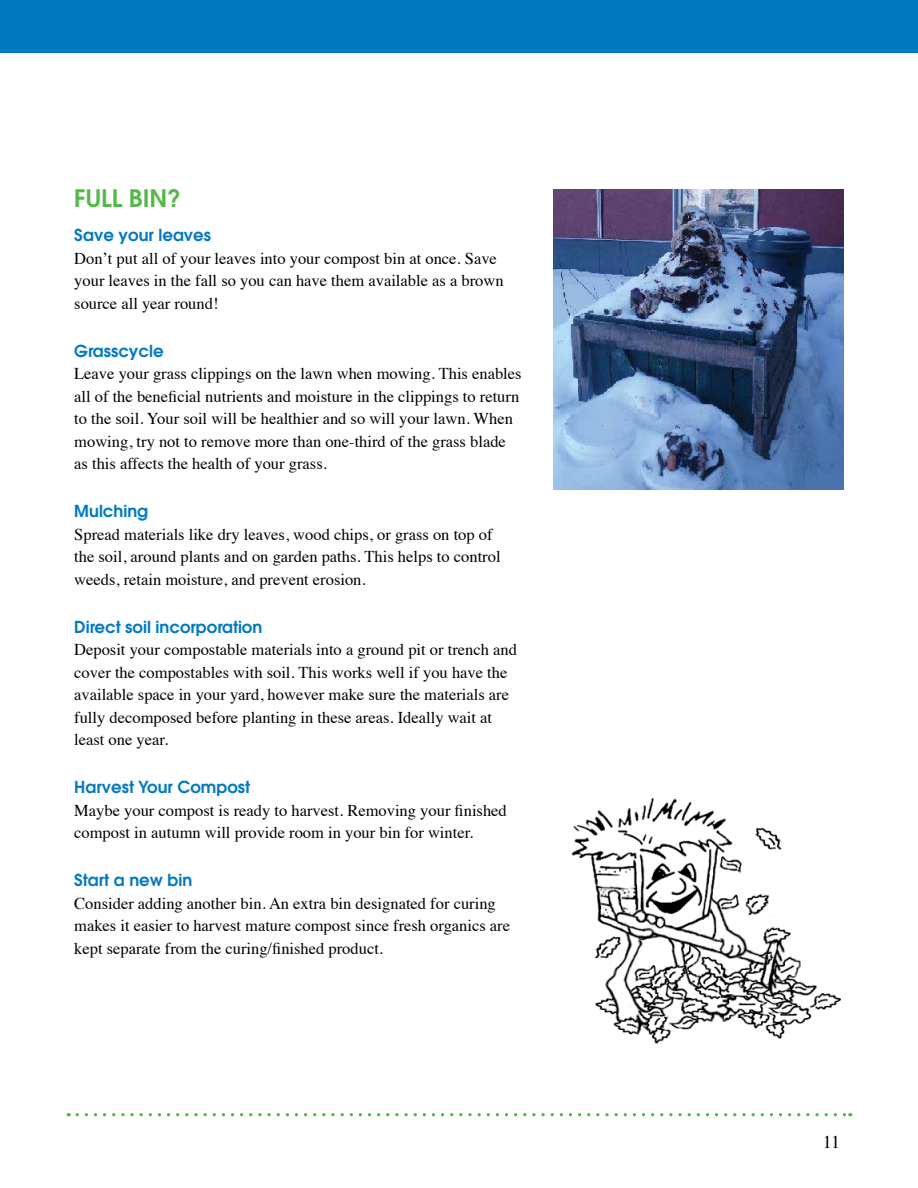
<style>
.page{position:relative;width:918px;height:1188px;background:#fff}
.page>*{position:absolute;margin:0;border:0;box-sizing:border-box;transform-origin:0 0}
.t1{font:600 24px "ITC Avant Garde Std";color:#54b948}
.t2{font:18px "Times";color:#000}
.t3{font:16.5px/22.5px "Times";color:#000}
.t4{font:600 16.5px "ITC Avant Garde Std";color:#0079c1}
</style>
<div class="page">
<div style="left:0;top:0;width:918px;height:53px;background:#0079c1"></div>
<svg style="left:77px;top:1113px;width:774px;height:3px"></svg>
<img style="left:571px;top:798px;width:270px;height:246px">
<img style="left:554px;top:190px;width:290px;height:300px">
<h1 class="t1" style="left:74px;top:182px;width:108px">FULL BIN?</h1>
<p class="t4" style="left:74px;top:224px;width:138px">Save your leaves</p>
<p class="t3" style="left:74px;top:246px;width:431px">Don’t put all of your leaves into your compost bin at once. Save your leaves in the fall so you can have them available as a brown source all year round!</p>
<p class="t4" style="left:74px;top:340px;width:91px">Grasscycle</p>
<p class="t3" style="left:74px;top:361px;width:449px">Leave your grass clippings on the lawn when mowing. This enables all of the beneficial nutrients and moisture in the clippings to return to the soil. Your soil will be healthier and so will your lawn. When mowing, try not to remove more than one-third of the grass blade as this affects the health of your grass.</p>
<p class="t4" style="left:74px;top:500px;width:75px">Mulching</p>
<p class="t3" style="left:74px;top:522px;width:428px">Spread materials like dry leaves, wood chips, or grass on top of the soil, around plants and on garden paths. This helps to control weeds, retain moisture, and prevent erosion.</p>
<p class="t4" style="left:74px;top:616px;width:190px">Direct soil incorporation</p>
<p class="t3" style="left:74px;top:637px;width:444px">Deposit your compostable materials into a ground pit or trench and cover the compostables with soil. This works well if you have the available space in your yard, however make sure the materials are fully decomposed before planting in these areas. Ideally wait at least one year.</p>
<p class="t4" style="left:74px;top:777px;width:177px">Harvest Your Compost</p>
<p class="t3" style="left:74px;top:798px;width:434px">Maybe your compost is ready to harvest. Removing your finished compost in autumn will provide room in your bin for winter.</p>
<p class="t4" style="left:74px;top:870px;width:120px">Start a new bin</p>
<p class="t3" style="left:74px;top:891px;width:437px">Consider adding another bin. An extra bin designated for curing makes it easier to harvest mature compost since fresh organics are kept separate from the curing/finished product.</p>
<p class="t2" style="left:823px;top:1125px;width:19px">11</p>
</div>
